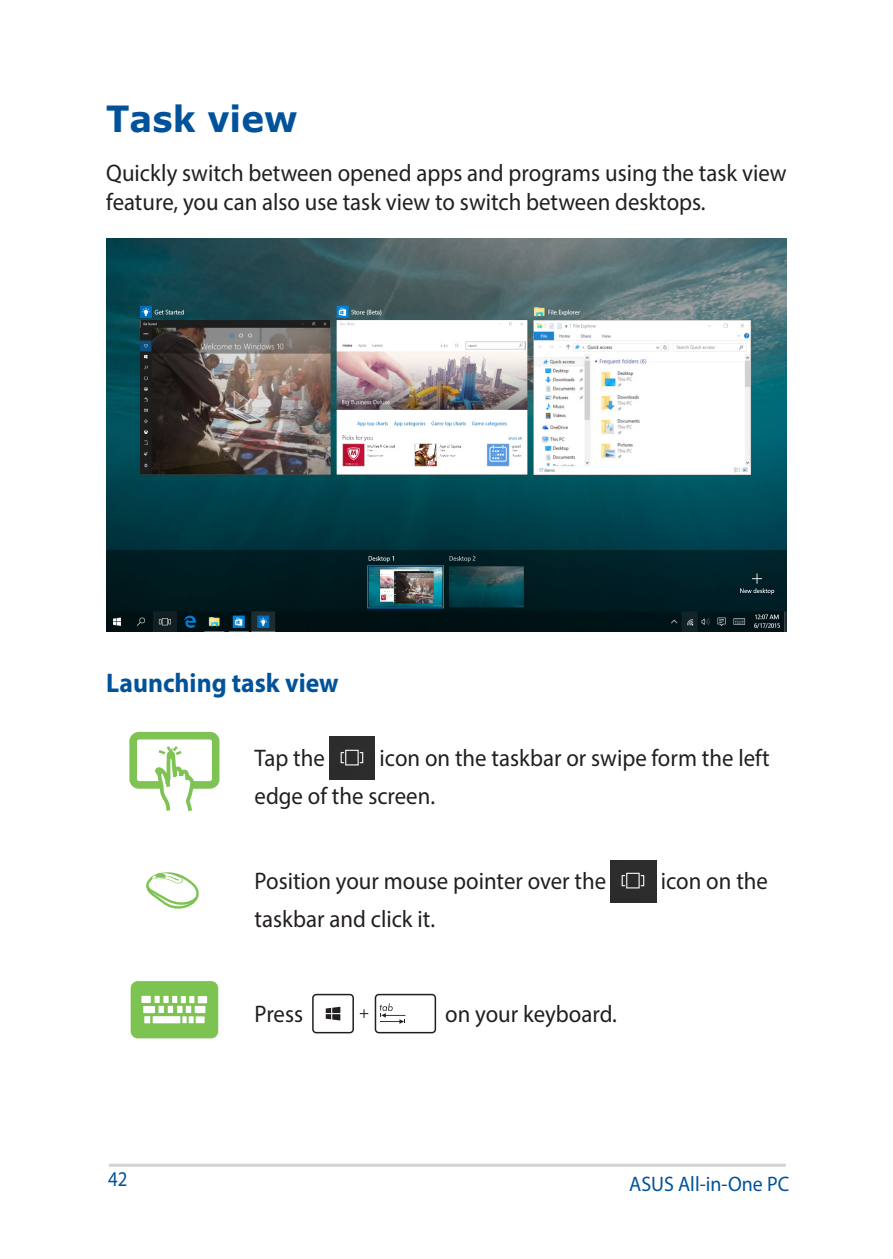
<style>
.page{position:relative;width:893px;height:1259px;background:#fff}
.page>*{position:absolute;margin:0;border:0;box-sizing:border-box;transform-origin:0 0}
.t1{font:700 36px "Verdana";color:#00539b;scale:.95 1}
.t2{font:700 27px "Myriad Pro";color:#00539b;scale:.95 1}
.t3{font:24px/28.8px "Myriad Pro";color:#231f20;scale:.95 1}
.t4{font:21px "Myriad Pro";color:#00539b;scale:.95 1}
.t5{font:21px "Myriad Pro";color:#00539b;scale:.9 1}
</style>
<div class="page">
<hr style="left:109px;top:1163px;width:677px;height:3px;background:#d1d3d4">
<img style="left:106px;top:239px;width:680px;height:392px">
<div style="left:129px;top:732px;width:90px;height:56px;border:8px solid #7ec353;border-radius:6px"></div>
<svg style="left:152px;top:731px;width:44px;height:81px"></svg>
<img style="left:330px;top:736px;width:45px;height:43px">
<svg style="left:146px;top:872px;width:53px;height:37px"></svg>
<img style="left:611px;top:860px;width:45px;height:42px">
<div style="left:132px;top:982px;width:85px;height:55px;background:#7dc352;border-radius:6px"></div>
<div style="left:131px;top:981px;width:87px;height:57px;border:3px solid #7dc352;border-radius:6px"></div>
<svg style="left:155px;top:996px;width:5px;height:7px"></svg>
<div style="left:163px;top:996px;width:6px;height:7px;background:#fff"></div>
<svg style="left:172px;top:996px;width:22px;height:7px"></svg>
<div style="left:198px;top:996px;width:9px;height:7px;background:#fff"></div>
<div style="left:143px;top:1006px;width:12px;height:7px;background:#fff"></div>
<div style="left:144px;top:1016px;width:6px;height:7px;background:#fff"></div>
<div style="left:153px;top:1016px;width:27px;height:7px;background:#fff"></div>
<div style="left:159px;top:1005px;width:5px;height:8px;background:#fff"></div>
<div style="left:168px;top:1005px;width:5px;height:8px;background:#fff"></div>
<div style="left:177px;top:1005px;width:6px;height:8px;background:#fff"></div>
<div style="left:186px;top:1005px;width:5px;height:8px;background:#fff"></div>
<div style="left:195px;top:1006px;width:10px;height:7px;background:#fff"></div>
<svg style="left:182px;top:1016px;width:12px;height:7px"></svg>
<div style="left:196px;top:1016px;width:9px;height:7px;background:#fff"></div>
<div style="left:141px;top:996px;width:10px;height:7px;background:#fff"></div>
<div style="left:375px;top:994px;width:61px;height:39px;border:2px solid #231f20;border-radius:3px"></div>
<svg style="left:380px;top:1003px;width:25px;height:21px"></svg>
<svg style="left:360px;top:1009px;width:8px;height:9px"></svg>
<div style="left:312px;top:994px;width:42px;height:39px;border:2px solid #231f20;border-radius:3px"></div>
<svg style="left:326px;top:1006px;width:14px;height:14px"></svg>
<h1 class="t1" style="left:106px;top:94px;width:203px">Task view</h1>
<p class="t3" style="left:106px;top:158px;width:718px">Quickly switch between opened apps and programs using the task view feature, you can also use task view to switch between desktops.</p>
<p class="t2" style="left:106px;top:665px;width:246px">Launching task view</p>
<p class="t3" style="left:255px;top:738px;width:544px;line-height:38.1px;text-indent:125px">icon on the taskbar or swipe form the left edge of the screen.</p>
<p class="t3" style="left:255px;top:743px;width:75px">Tap the</p>
<p class="t3" style="left:255px;top:866px;width:372px">Position your mouse pointer over the</p>
<p class="t3" style="left:661px;top:866px;width:114px">icon on the</p>
<p class="t3" style="left:255px;top:904px;width:191px">taskbar and click it.</p>
<p class="t3" style="left:255px;top:999px;width:53px">Press</p>
<p class="t3" style="left:445px;top:999px;width:182px">on your keyboard.</p>
<p class="t5" style="left:108px;top:1166px;width:23px">42</p>
<p class="t4" style="left:629px;top:1170px;width:170px">ASUS All-in-One PC</p>
</div>
